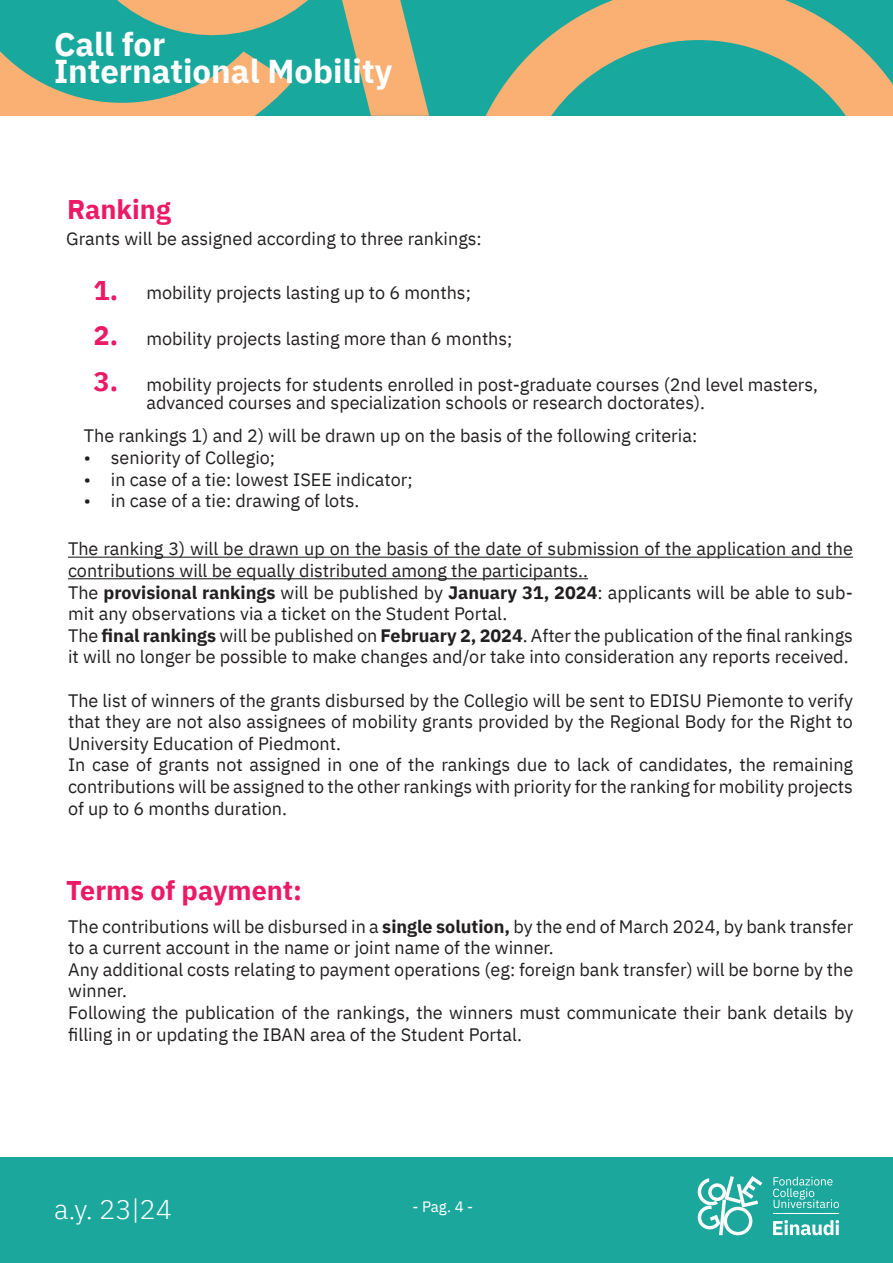
<style>
.page{position:relative;width:893px;height:1263px;background:#fff}
.page>*{position:absolute;margin:0;border:0;box-sizing:border-box;transform-origin:0 0}
.t1{font:700 33px/27.6px "IBM Plex Sans";color:#fff}
.t2{font:300 27.15px "IBM Plex Sans";color:#fff}
.t3{font:700 27px "IBM Plex Sans";color:#ec1a66}
.t4{font:18px/21.6px "IBM Plex Sans";color:#231f20}
.t5{font:15px "IBM Plex Sans";color:#fff}
.s1{font-weight:700}
</style>
<div class="page">
<svg style="left:431px;top:0;width:462px;height:116px;background:#76aa8b"></svg>
<svg style="left:0;top:0;width:429px;height:116px;background:#74aa8b"></svg>
<div style="left:0;top:1157px;width:893px;height:106px;background:#1ca79d"></div>
<svg style="left:773px;top:1177px;width:66px;height:31px"></svg>
<svg style="left:698px;top:1176px;width:64px;height:59px"></svg>
<svg style="left:773px;top:1220px;width:66px;height:15px"></svg>
<hr style="left:773px;top:1213px;width:66px;height:1px;background:#fff">
<hr style="left:68px;top:557px;width:785px;height:1px;background:#231f20">
<hr style="left:68px;top:578px;width:520px;height:1px;background:#231f20">
<h1 class="t1" style="left:54px;top:27px;width:340px">Call for<br>International Mobility</h1>
<p class="t3" style="left:67px;top:188px;width:105px">Ranking</p>
<p class="t4" style="left:66px;top:226px;width:417px">Grants will be assigned according to three rankings:</p>
<p class="t3" style="left:94px;top:269px;width:26px">1.</p>
<p class="t4" style="left:146px;top:281px;width:326px">mobility projects lasting up to 6 months;</p>
<p class="t3" style="left:94px;top:314px;width:26px">2.</p>
<p class="t4" style="left:146px;top:326px;width:368px">mobility projects lasting more than 6 months;</p>
<p class="t4" style="left:146px;top:373px;width:673px">mobility projects for students enrolled in post-graduate courses (2nd level masters,</p>
<p class="t4" style="left:146px;top:391px;width:560px">advanced courses and specialization schools or research doctorates).</p>
<p class="t3" style="left:94px;top:360px;width:26px">3.</p>
<p class="t4" style="left:84px;top:424px;width:615px">The rankings 1) and 2) will be drawn up on the basis of the following criteria:</p>
<p class="t4" style="left:84px;top:445px;width:193px">• seniority of Collegio;</p>
<p class="t4" style="left:84px;top:467px;width:330px">• in case of a tie: lowest ISEE indicator;</p>
<p class="t4" style="left:84px;top:489px;width:277px">• in case of a tie: drawing of lots.</p>
<p class="t4" style="left:68px;top:537px;width:786px">The ranking 3) will be drawn up on the basis of the date of submission of the application and the contributions will be equally distributed among the participants..</p>
<p class="t4" style="left:68px;top:580px;width:786px">The <span class="s1">provisional rankings</span> will be published by <span class="s1">January 31, 2024</span>: applicants will be able to sub&shy;mit any observations via a ticket on the Student Portal.</p>
<p class="t4" style="left:68px;top:623px;width:786px">The <span class="s1">final rankings</span> will be published on <span class="s1">February 2, 2024</span>. After the publication of the final rankings it will no longer be possible to make changes and/or take into consideration any reports received.</p>
<p class="t4" style="left:68px;top:688px;width:786px;text-align:justify">The list of winners of the grants disbursed by the Collegio will be sent to EDISU Piemonte to verify that they are not also assignees of mobility grants provided by the Regional Body for the Right to University Education of Piedmont.</p>
<p class="t4" style="left:68px;top:753px;width:787px;text-align:justify">In case of grants not assigned in one of the rankings due to lack of candidates, the remaining contributions will be assigned to the other rankings with priority for the ranking for mobility projects of up to 6 months duration.</p>
<p class="t3" style="left:66px;top:869px;width:238px">Terms of payment:</p>
<p class="t4" style="left:68px;top:914px;width:786px">The contributions will be disbursed in a <span class="s1">single solution,</span> by the end of March 2024, by bank transfer to a current account in the name or joint name of the winner.</p>
<p class="t4" style="left:68px;top:957px;width:786px">Any additional costs relating to payment operations (eg: foreign bank transfer) will be borne by the winner.</p>
<p class="t4" style="left:68px;top:1000px;width:786px">Following the publication of the rankings, the winners must communicate their bank details by filling in or updating the IBAN area of the Student Portal.</p>
<h2 class="t2" style="left:54px;top:1188px;width:120px">a.y. 23|24</h2>
<p class="t5" style="left:412px;top:1195px;width:62px">- Pag. 4 -</p>
</div>
